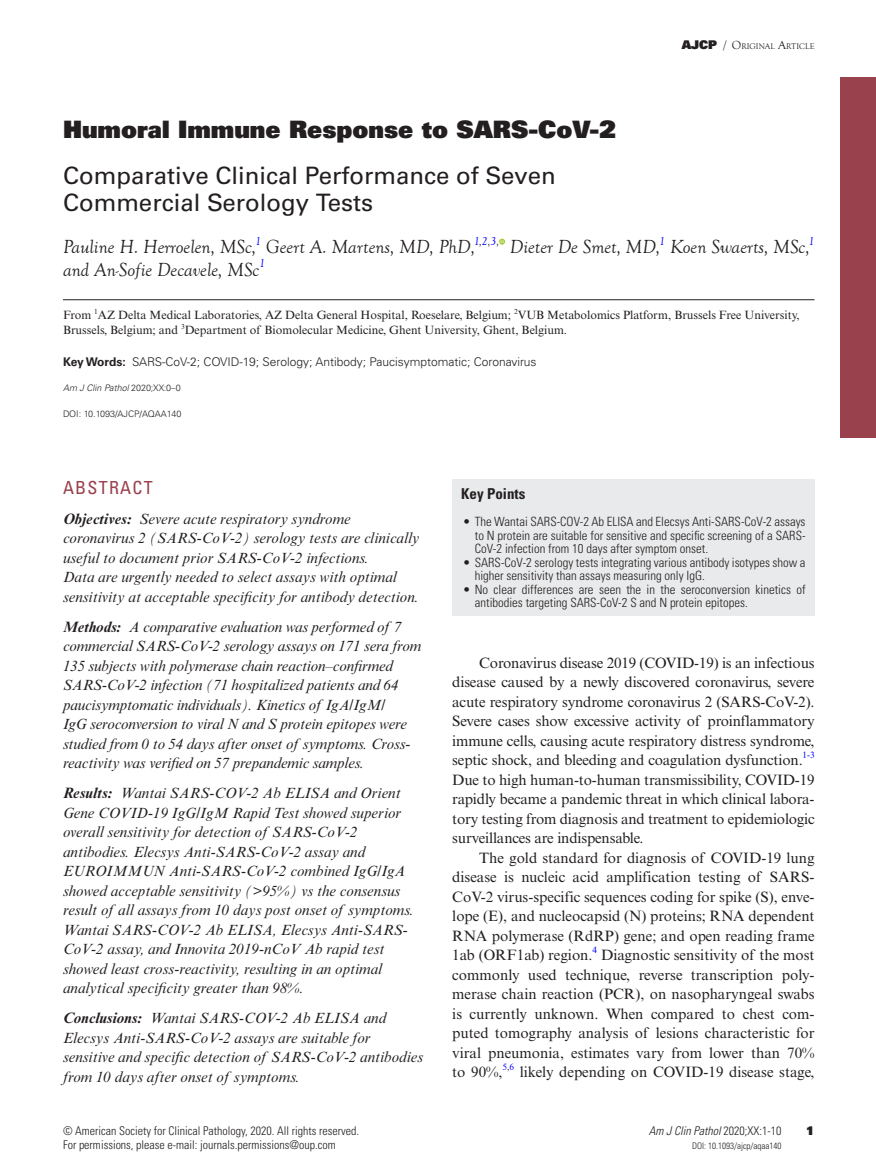
<style>
.page{position:relative;width:876px;height:1174px;background:#fff}
.page>*{position:absolute;margin:0;border:0;box-sizing:border-box;transform-origin:0 0}
.t1{font:24px/27px "Univers LT Std";color:#231f20}
.t2{font:24px "Univers LT Std X Black";color:#231f20}
.t3{font:italic 19.5px "Goudy Old Style T";color:#231f20}
.t4{font:condensed 18px "Univers LT Std";letter-spacing:.07em;color:#99424e}
.t5{font:italic 15px/19.5px "Times New Roman MT Std";color:#231f20}
.t6{font:15px/19.5px "Times New Roman MT Std";color:#231f20;text-align:justify}
.t7{font:700 condensed 15px "Univers LT Std";color:#231f20}
.t8{font:300 condensed 12.75px/13.5px "Univers LT Std";color:#231f20}
.t9{font:12px "Times New Roman MT Std";color:#231f20}
.t10{font:300 condensed 12px/13.5px "Univers LT Std";color:#231f20}
.t11{font:300 12px "Univers LT Std";color:#231f20}
.t12{font:italic 300 condensed 12px "Univers LT Std";color:#231f20}
.t13{font:12px "Univers LT Std X Black";color:#231f20}
.t14{font:italic 11.85px "Goudy Old Style T";color:#00f}
.t15{font:9.15px "Times New Roman MT Std";color:#00f}
.t16{font:300 condensed 9px "Univers LT Std";color:#231f20}
.t17{font:italic 300 9px "Univers LT Std";color:#231f20}
.t18{font:300 9px "Univers LT Std";color:#231f20}
.t19{font:8.4px "Goudy Old Style T";color:#231f20}
.t20{font:7.35px "Times New Roman MT Std";color:#231f20}
.s1{font-family:"Univers LT Std X Black";font-size:12px}
.s2{font-style:italic;font-size:12px}
.s3{font-size:12px}
.s4{color:#231f20}
.s5{font-weight:700}
.s6{font-style:normal}
.s7{font-style:normal;font-stretch:condensed}
.s8{font-weight:400;font-stretch:normal}
</style>
<div class="page">
<hr style="left:63px;top:299px;width:751px;height:1px;background:#231f20">
<svg style="left:499px;top:239px;width:6px;height:6px"></svg>
<div style="left:841px;top:78px;width:35px;height:360px;background:#99424e"></div>
<div style="left:452px;top:479px;width:362px;height:137px;background:#e9eaeb"></div>
<p class="t19" style="left:682px;top:42px;width:134px"><span class="s1">AJCP</span> <span class="s2">/</span> <span class="s3">O</span>RIGINAL <span class="s3">A</span>RTICLE</p>
<h1 class="t2" style="left:63px;top:113px;width:554px">Humoral Immune Response to SARS-CoV-2</h1>
<h1 class="t1" style="left:63px;top:162px;width:494px">Comparative Clinical Performance of Seven<br>Commercial Serology Tests</h1>
<h2 class="t3" style="left:63px;top:236px;width:195px">Pauline H. Herroelen, MSc,</h2>
<p class="t14" style="left:255px;top:234px;width:7px">1</p>
<h2 class="t3" style="left:266px;top:236px;width:211px">Geert A. Martens, MD, PhD,</h2>
<p class="t14" style="left:474px;top:234px;width:27px">1<span class="s4">,</span>2<span class="s4">,</span>3<span class="s4">,</span></p>
<h2 class="t3" style="left:510px;top:236px;width:152px">Dieter De Smet, MD,</h2>
<p class="t14" style="left:659px;top:234px;width:7px">1</p>
<h2 class="t3" style="left:670px;top:236px;width:141px">Koen Swaerts, MSc,</h2>
<p class="t14" style="left:809px;top:234px;width:7px">1</p>
<h2 class="t3" style="left:63px;top:259px;width:198px">and An-Sofie Decavele, MSc</h2>
<p class="t14" style="left:259px;top:257px;width:7px">1</p>
<p class="t9" style="left:63px;top:308px;width:30px">From</p>
<p class="t20" style="left:94px;top:307px;width:5px">1</p>
<p class="t9" style="left:98px;top:308px;width:415px">AZ Delta Medical Laboratories, AZ Delta General Hospital, Roeselare, Belgium;</p>
<p class="t20" style="left:514px;top:307px;width:5px">2</p>
<p class="t9" style="left:518px;top:308px;width:284px">VUB Metabolomics Platform, Brussels Free University,</p>
<p class="t9" style="left:63px;top:323px;width:117px">Brussels, Belgium; and</p>
<p class="t20" style="left:181px;top:322px;width:5px">3</p>
<p class="t9" style="left:185px;top:323px;width:384px">Department of Biomolecular Medicine, Ghent University, Ghent, Belgium.</p>
<p class="t11" style="left:63px;top:354px;width:475px"><span class="s5">Key Words:</span> SARS-CoV-2; COVID-19; Serology; Antibody; Paucisymptomatic; Coronavirus</p>
<p class="t17" style="left:63px;top:383px;width:119px">Am J Clin Pathol <span class="s6">2020</span><span class="s7">;</span><span class="s6">XX</span><span class="s7">:</span><span class="s6">0</span><span class="s7">–</span><span class="s6">0</span></p>
<p class="t18" style="left:63px;top:408px;width:120px">DOI: 10.1093/AJCP/AQAA140</p>
<p class="t4" style="left:63px;top:476px;width:91px">ABSTRACT</p>
<p class="t5" style="left:63px;top:509px;width:358px"><span class="s5">Objectives:</span> Severe acute respiratory syndrome coronavirus 2 (SARS-CoV-2) serology tests are clinically useful to document prior SARS-CoV-2 infections.<br>Data are urgently needed to select assays with optimal sensitivity at acceptable specificity for antibody detection.</p>
<p class="t5" style="left:63px;top:617px;width:360px"><span class="s5">Methods:</span> A comparative evaluation was performed of 7 commercial SARS-CoV-2 serology assays on 171 sera from 135 subjects with polymerase chain reaction–confirmed SARS-CoV-2 infection (71 hospitalized patients and 64 paucisymptomatic individuals). Kinetics of IgA/IgM/<br>IgG seroconversion to viral N and S protein epitopes were studied from 0 to 54 days after onset of symptoms. Cross&shy;reactivity was verified on 57 prepandemic samples.</p>
<p class="t5" style="left:63px;top:783px;width:352px"><span class="s5">Results:</span> Wantai SARS-COV-2 Ab ELISA and Orient Gene COVID-19 IgG/IgM Rapid Test showed superior overall sensitivity for detection of SARS-CoV-2 antibodies. Elecsys Anti-SARS-CoV-2 assay and EUROIMMUN Anti-SARS-CoV-2 combined IgG/IgA showed acceptable sensitivity (&gt;95%) vs the consensus result of all assays from 10 days post onset of symptoms.<br>Wantai SARS-COV-2 Ab ELISA, Elecsys Anti-SARS-CoV-2 assay, and Innovita 2019-nCoV Ab rapid test showed least cross-reactivity, resulting in an optimal analytical specificity greater than 98%.</p>
<p class="t5" style="left:63px;top:1008px;width:362px"><span class="s5">Conclusions:</span> Wantai SARS-COV-2 Ab ELISA and Elecsys Anti-SARS-CoV-2 assays are suitable for sensitive and specific detection of SARS-CoV-2 antibodies from 10 days after onset of symptoms.</p>
<p class="t10" style="left:63px;top:1124px;width:298px">© American Society for Clinical Pathology, 2020. All rights reserved.<br>For permissions, please e-mail: journals.permissions@oup.com</p>
<p class="t7" style="left:461px;top:485px;width:66px">Key Points</p>
<p class="t8" style="left:475px;top:515px;width:332px;text-align:justify;text-indent:-10px"><span class="s8">•</span> The Wantai SARS-COV-2 Ab ELISA and Elecsys Anti-SARS-CoV-2 assays to N protein are suitable for sensitive and specific screening of a SARS-CoV-2 infection from 10 days after symptom onset.</p>
<p class="t8" style="left:475px;top:555px;width:332px;text-indent:-10px"><span class="s8">•</span> SARS-CoV-2 serology tests integrating various antibody isotypes show a higher sensitivity than assays measuring only IgG.</p>
<p class="t8" style="left:475px;top:582px;width:332px;text-indent:-10px"><span class="s8">•</span> No clear differences are seen the in the seroconversion kinetics of antibodies targeting SARS-CoV-2 S and N protein epitopes.</p>
<p class="t6" style="left:452px;top:653px;width:364px;text-indent:27px">Coronavirus disease 2019 (COVID-19) is an infectious disease caused by a newly discovered coronavirus, severe acute respiratory syndrome coronavirus 2 (SARS-CoV-2).<br>Severe cases show excessive activity of proinflammatory immune cells, causing acute respiratory distress syndrome, septic shock, and bleeding and coagulation dysfunction.<sup>1-3<br></sup>Due to high human-to-human transmissibility, COVID-19 rapidly became a pandemic threat in which clinical labora&shy;tory testing from diagnosis and treatment to epidemiologic surveillances are indispensable.</p>
<p class="t6" style="left:452px;top:848px;width:364px;text-indent:27px">The gold standard for diagnosis of COVID-19 lung disease is nucleic acid amplification testing of SARS-CoV-2 virus-specific sequences coding for spike (S), enve&shy;lope (E), and nucleocapsid (N) proteins; RNA dependent RNA polymerase (RdRP) gene; and open reading frame 1ab (ORF1ab) region.</p>
<p class="t15" style="left:593px;top:945px;width:6px">4</p>
<p class="t6" style="left:452px;top:945px;width:364px;text-indent:149px">Diagnostic sensitivity of the most commonly used technique, reverse transcription poly&shy;merase chain reaction (PCR), on nasopharyngeal swabs is currently unknown. When compared to chest com&shy;puted tomography analysis of lesions characteristic for viral pneumonia, estimates vary from lower than 70% to 90%,</p>
<p class="t15" style="left:503px;top:1062px;width:13px">5<span class="s4">,</span>6</p>
<p class="t6" style="left:520px;top:1062px;width:296px">likely depending on COVID-19 disease stage,</p>
<p class="t12" style="left:649px;top:1124px;width:134px">Am J Clin Pathol <span class="s6">2020;XX:1-10</span></p>
<p class="t16" style="left:692px;top:1140px;width:91px">DOI: 10.1093/ajcp/aqaa140</p>
<p class="t13" style="left:806px;top:1123px;width:10px">1</p>
</div>
